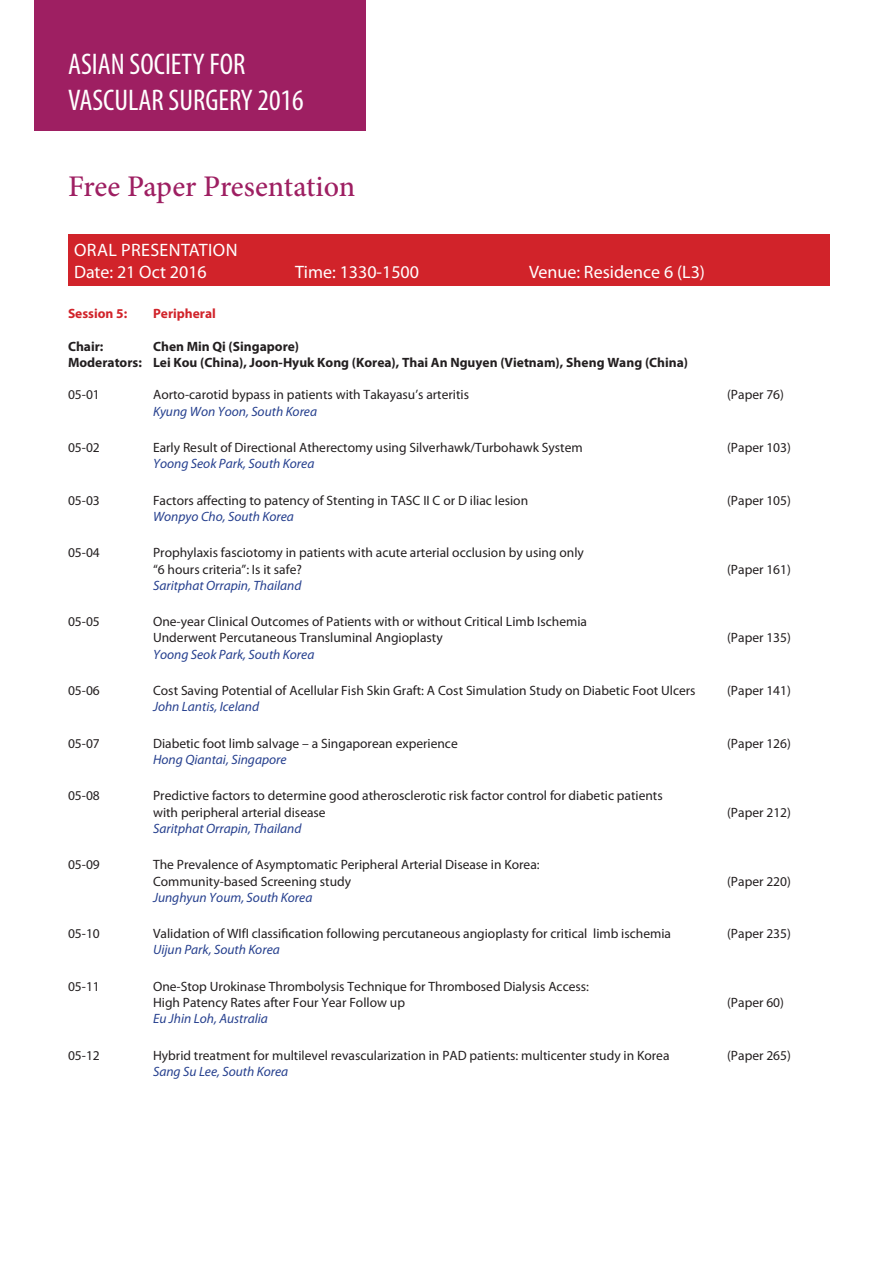
<style>
.page{position:relative;width:893px;height:1263px;background:#fff}
.page>*{position:absolute;margin:0;border:0;box-sizing:border-box;transform-origin:0 0}
.t1{font:condensed 30px/36px "Myriad Pro";color:#fff}
.t2{font:500 30px "Minion Pro";letter-spacing:-.005em;color:#9e1f62}
.t3{font:18px "Myriad Pro";color:#fff}
.t4{font:18px "Myriad Pro";letter-spacing:.02em;color:#fff}
.t5{font:13.5px/16.2px "Myriad Pro";color:#231f20}
.t6{font:italic 13.5px "Myriad Pro";color:#253f8e}
.t7{font:700 13.5px "Myriad Pro";color:#231f20}
.t8{font:700 13.5px "Myriad Pro";color:#d1232a}
</style>
<div class="page">
<div style="left:34px;top:0;width:332px;height:131px;background:#9e1f62"></div>
<div style="left:68px;top:235px;width:761px;height:51px;background:#d1232a"></div>
<h1 class="t1" style="left:68px;top:45px;width:237px">ASIAN SOCIETY FOR<br>VASCULAR SURGERY 2016</h1>
<p class="t2" style="left:68px;top:166px;width:289px">Free Paper Presentation</p>
<p class="t4" style="left:74px;top:239px;width:165px">ORAL PRESENTATION</p>
<p class="t3" style="left:74px;top:261px;width:134px">Date: 21 Oct 2016</p>
<p class="t3" style="left:295px;top:261px;width:125px">Time: 1330-1500</p>
<p class="t3" style="left:529px;top:261px;width:178px">Venue: Residence 6 (L3)</p>
<p class="t8" style="left:68px;top:305px;width:61px">Session 5:</p>
<p class="t8" style="left:153px;top:305px;width:64px">Peripheral</p>
<p class="t7" style="left:68px;top:337px;width:37px">Chair:</p>
<p class="t7" style="left:153px;top:337px;width:148px">Chen Min Qi (Singapore)</p>
<p class="t7" style="left:68px;top:354px;width:621px">Moderators: Lei Kou (China), Joon-Hyuk Kong (Korea), Thai An Nguyen (Vietnam), Sheng Wang (China)</p>
<p class="t5" style="left:68px;top:387px;width:33px">05-01</p>
<p class="t5" style="left:153px;top:387px;width:317px">Aorto-carotid bypass in patients with Takayasu’s arteritis</p>
<p class="t5" style="left:727px;top:387px;width:58px">(Paper 76)</p>
<p class="t6" style="left:153px;top:403px;width:166px">Kyung Won Yoon, South Korea</p>
<p class="t5" style="left:68px;top:439px;width:33px">05-02</p>
<p class="t5" style="left:153px;top:439px;width:431px">Early Result of Directional Atherectomy using Silverhawk/Turbohawk System</p>
<p class="t5" style="left:727px;top:439px;width:65px">(Paper 103)</p>
<p class="t6" style="left:153px;top:455px;width:163px">Yoong Seok Park, South Korea</p>
<p class="t5" style="left:68px;top:492px;width:33px">05-03</p>
<p class="t5" style="left:153px;top:492px;width:377px">Factors affecting to patency of Stenting in TASC II C or D iliac lesion</p>
<p class="t5" style="left:727px;top:492px;width:65px">(Paper 105)</p>
<p class="t6" style="left:153px;top:508px;width:142px">Wonpyo Cho, South Korea</p>
<p class="t5" style="left:68px;top:545px;width:33px">05-04</p>
<p class="t5" style="left:153px;top:545px;width:432px">Prophylaxis fasciotomy in patients with acute arterial occlusion by using only</p>
<p class="t5" style="left:153px;top:561px;width:150px">“6 hours criteria”: Is it safe?</p>
<p class="t5" style="left:727px;top:561px;width:65px">(Paper 161)</p>
<p class="t6" style="left:153px;top:577px;width:150px">Saritphat Orrapin, Thailand</p>
<p class="t5" style="left:68px;top:613px;width:33px">05-05</p>
<p class="t5" style="left:153px;top:613px;width:436px">One-year Clinical Outcomes of Patients with or without Critical Limb Ischemia</p>
<p class="t5" style="left:153px;top:630px;width:291px">Underwent Percutaneous Transluminal Angioplasty</p>
<p class="t5" style="left:727px;top:630px;width:65px">(Paper 135)</p>
<p class="t6" style="left:153px;top:646px;width:163px">Yoong Seok Park, South Korea</p>
<p class="t5" style="left:68px;top:682px;width:33px">05-06</p>
<p class="t5" style="left:153px;top:682px;width:544px">Cost Saving Potential of Acellular Fish Skin Graft: A Cost Simulation Study on Diabetic Foot Ulcers</p>
<p class="t5" style="left:727px;top:682px;width:65px">(Paper 141)</p>
<p class="t6" style="left:153px;top:698px;width:108px">John Lantis, Iceland</p>
<p class="t5" style="left:68px;top:735px;width:33px">05-07</p>
<p class="t5" style="left:153px;top:735px;width:306px">Diabetic foot limb salvage – a Singaporean experience</p>
<p class="t5" style="left:727px;top:735px;width:65px">(Paper 126)</p>
<p class="t6" style="left:153px;top:751px;width:135px">Hong Qiantai, Singapore</p>
<p class="t5" style="left:68px;top:788px;width:33px">05-08</p>
<p class="t5" style="left:153px;top:788px;width:511px">Predictive factors to determine good atherosclerotic risk factor control for diabetic patients with peripheral arterial disease</p>
<p class="t5" style="left:727px;top:804px;width:65px">(Paper 212)</p>
<p class="t6" style="left:153px;top:820px;width:150px">Saritphat Orrapin, Thailand</p>
<p class="t5" style="left:68px;top:856px;width:33px">05-09</p>
<p class="t5" style="left:153px;top:856px;width:388px">The Prevalence of Asymptomatic Peripheral Arterial Disease in Korea:</p>
<p class="t5" style="left:153px;top:873px;width:200px">Community-based Screening study</p>
<p class="t5" style="left:727px;top:873px;width:65px">(Paper 220)</p>
<p class="t6" style="left:153px;top:889px;width:161px">Junghyun Youm, South Korea</p>
<p class="t5" style="left:68px;top:925px;width:33px">05-10</p>
<p class="t5" style="left:153px;top:925px;width:519px">Validation of WIfI classification following percutaneous angioplasty for critical limb ischemia</p>
<p class="t5" style="left:727px;top:925px;width:65px">(Paper 235)</p>
<p class="t6" style="left:153px;top:941px;width:128px">Uijun Park, South Korea</p>
<p class="t5" style="left:68px;top:978px;width:33px">05-11</p>
<p class="t5" style="left:153px;top:978px;width:437px">One-Stop Urokinase Thrombolysis Technique for Thrombosed Dialysis Access:</p>
<p class="t5" style="left:153px;top:994px;width:253px">High Patency Rates after Four Year Follow up</p>
<p class="t5" style="left:727px;top:994px;width:58px">(Paper 60)</p>
<p class="t6" style="left:153px;top:1010px;width:116px">Eu Jhin Loh, Australia</p>
<p class="t5" style="left:68px;top:1047px;width:33px">05-12</p>
<p class="t5" style="left:153px;top:1047px;width:518px">Hybrid treatment for multilevel revascularization in PAD patients: multicenter study in Korea</p>
<p class="t5" style="left:727px;top:1047px;width:65px">(Paper 265)</p>
<p class="t6" style="left:153px;top:1063px;width:137px">Sang Su Lee, South Korea</p>
</div>
